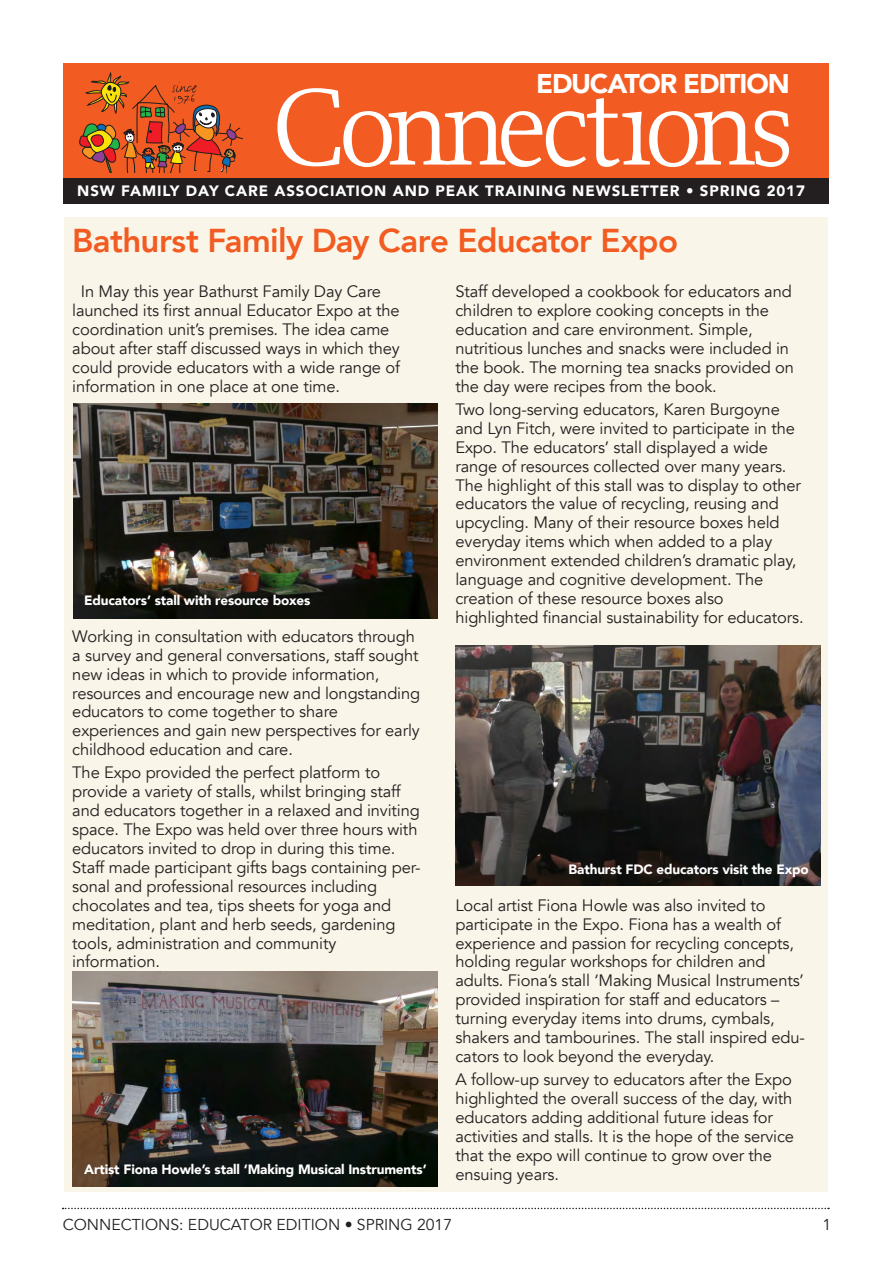
<style>
.page{position:relative;width:893px;height:1263px;background:#fff}
.page>*{position:absolute;margin:0;border:0;box-sizing:border-box;transform-origin:0 0}
.Subhead_orange_bold{font:800 33px "Avenir";letter-spacing:-.02em;color:#f25b21}
.news_head{font:900 27px "Avenir";letter-spacing:-.045em;color:#fff}
.Body_Text{font:16.5px/18.9px "Avenir";letter-spacing:-.01em;color:#231f20}
.t1{font:15.75px "Avenir";color:#231f20}
.AUTHOR{font:900 15px "Avenir";letter-spacing:.06em;color:#fff}
.AUTHOR-2{font:900 13.5px "Avenir";letter-spacing:-.01em;color:#fff}
.s1{font-weight:800}
</style>
<div class="page">
<div style="left:65px;top:218px;width:763px;height:974px;background:#f9f5e8"></div>
<svg style="left:63px;top:1208px;width:766px;height:1px"></svg>
<div style="left:64px;top:64px;width:765px;height:136px;background:#f25b21"></div>
<svg style="left:277px;top:88px;width:63px;height:78px"></svg>
<svg style="left:343px;top:111px;width:49px;height:56px"></svg>
<div style="left:352px;top:115px;width:31px;height:48px;background:#f25b21;border-radius:50%"></div>
<svg style="left:389px;top:98px;width:261px;height:69px"></svg>
<svg style="left:649px;top:111px;width:49px;height:56px"></svg>
<div style="left:658px;top:115px;width:31px;height:48px;background:#f25b21;border-radius:50%"></div>
<svg style="left:694px;top:111px;width:95px;height:56px"></svg>
<div style="left:64px;top:179px;width:765px;height:25px;background:#231f20"></div>
<svg style="left:79px;top:72px;width:164px;height:100px"></svg>
<img style="left:72px;top:972px;width:365px;height:214px">
<img style="left:74px;top:404px;width:363px;height:215px">
<img style="left:455px;top:645px;width:366px;height:241px">
<p class="news_head" style="left:536px;top:60px;width:255px">EDUCATOR EDITION</p>
<p class="AUTHOR" style="left:77px;top:178px;width:729px">NSW FAMILY DAY CARE ASSOCIATION AND PEAK TRAINING NEWSLETTER <span class="s1">•</span> SPRING 2017</p>
<p class="Subhead_orange_bold" style="left:72px;top:215px;width:607px">Bathurst Family Day Care Educator Expo</p>
<p class="Body_Text" style="left:72px;top:282px;width:329px;text-indent:8px">In May this year Bathurst Family Day Care launched its first annual Educator Expo at the coordination unit’s premises. The idea came about after staff discussed ways in which they could provide educators with a wide range of information in one place at one time.</p>
<p class="Body_Text" style="left:455px;top:282px;width:340px">Staff developed a cookbook for educators and children to explore cooking concepts in the education and care environment. Simple, nutritious lunches and snacks were included in the book. The morning tea snacks provided on the day were recipes from the book.</p>
<p class="Body_Text" style="left:455px;top:400px;width:341px">Two long-serving educators, Karen Burgoyne and Lyn Fitch, were invited to participate in the Expo. The educators’ stall displayed a wide range of resources collected over many years.</p>
<p class="Body_Text" style="left:455px;top:476px;width:350px">The highlight of this stall was to display to other educators the value of recycling, reusing and upcycling. Many of their resource boxes held everyday items which when added to a play environment extended children’s dramatic play, language and cognitive development. The creation of these resource boxes also highlighted financial sustainability for educators.</p>
<p class="AUTHOR-2" style="left:84px;top:588px;width:228px">Educators’ stall with resource boxes</p>
<p class="Body_Text" style="left:72px;top:627px;width:349px">Working in consultation with educators through a survey and general conversations, staff sought new ideas in which to provide information, resources and encourage new and longstanding educators to come together to share experiences and gain new perspectives for early childhood education and care.</p>
<p class="Body_Text" style="left:72px;top:763px;width:349px">The Expo provided the perfect platform to provide a variety of stalls, whilst bringing staff and educators together in a relaxed and inviting space. The Expo was held over three hours with educators invited to drop in during this time.</p>
<p class="Body_Text" style="left:72px;top:858px;width:350px">Staff made participant gifts bags containing per&shy;sonal and professional resources including chocolates and tea, tips sheets for yoga and meditation, plant and herb seeds, gardening tools, administration and community information.</p>
<p class="AUTHOR-2" style="left:84px;top:1157px;width:344px">Artist Fiona Howle’s stall ‘Making Musical Instruments’</p>
<p class="AUTHOR-2" style="left:569px;top:858px;width:242px">Bathurst FDC educators visit the Expo</p>
<p class="Body_Text" style="left:455px;top:896px;width:351px">Local artist Fiona Howle was also invited to participate in the Expo. Fiona has a wealth of experience and passion for recycling concepts, holding regular workshops for children and adults. Fiona’s stall ‘Making Musical Instruments’ provided inspiration for staff and educators – turning everyday items into drums, cymbals, shakers and tambourines. The stall inspired edu&shy;cators to look beyond the everyday.</p>
<p class="Body_Text" style="left:455px;top:1070px;width:340px">A follow-up survey to educators after the Expo highlighted the overall success of the day, with educators adding additional future ideas for activities and stalls. It is the hope of the service that the expo will continue to grow over the ensuing years.</p>
<p class="t1" style="left:63px;top:1215px;width:391px">CONNECTIONS: EDUCATOR EDITION • SPRING 2017</p>
<p class="t1" style="left:822px;top:1215px;width:10px">1</p>
</div>
